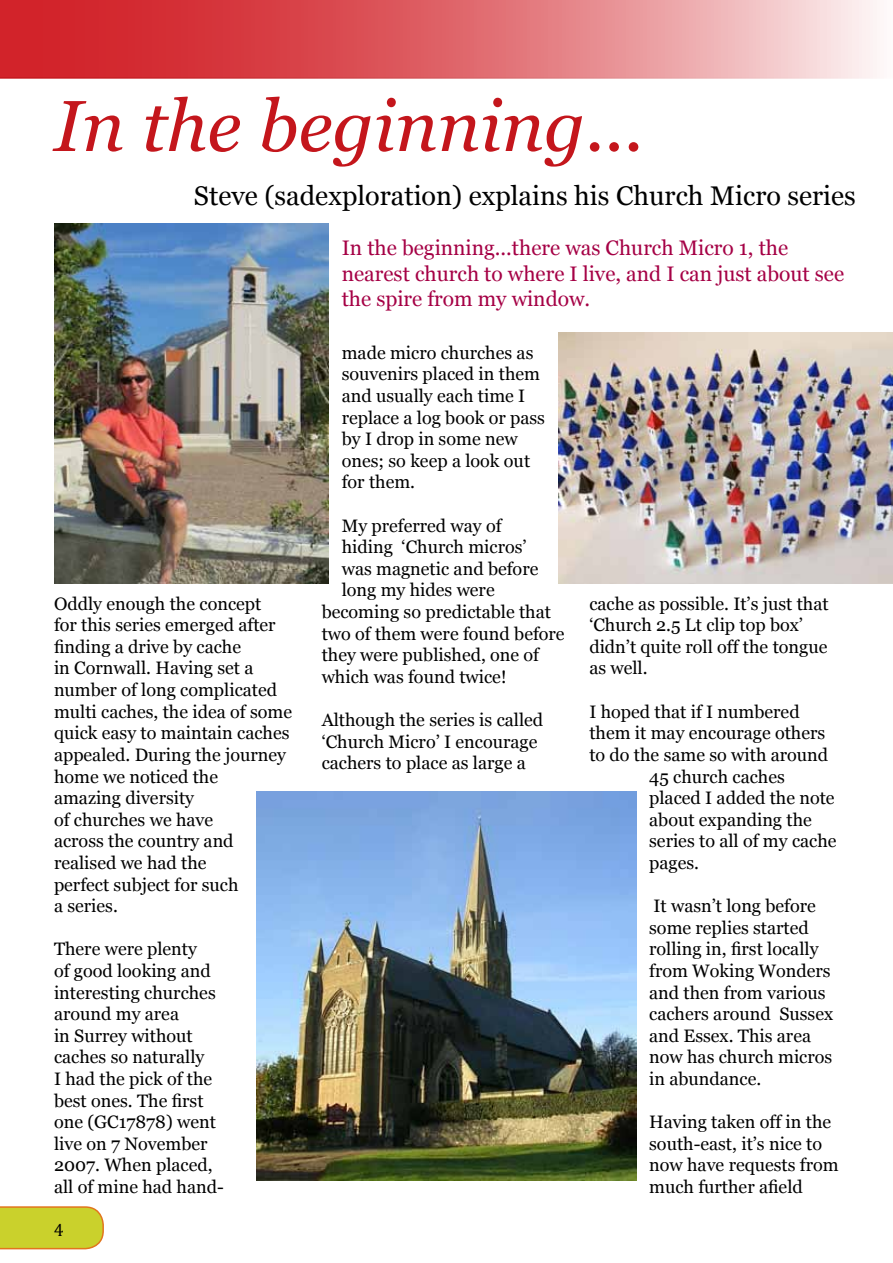
<style>
.page{position:relative;width:893px;height:1263px;background:#fff}
.page>*{position:absolute;margin:0;border:0;box-sizing:border-box;transform-origin:0 0}
.t1{font:italic 72px "Georgia";color:#c4161c}
.t2{font:27px "Georgia";color:#000}
.t3{font:21px/25.2px "Georgia";color:#a50045}
.t4{font:18px/21.6px "Georgia";color:#000}
.t5{font:18px "Cambria";color:#000}
</style>
<div class="page">
<svg style="left:0;top:1206px;width:104px;height:43px;background:#cdcc32"></svg>
<img style="left:54px;top:223px;width:275px;height:360px">
<img style="left:257px;top:792px;width:379px;height:389px">
<img style="left:558px;top:332px;width:335px;height:251px">
<svg style="left:0;top:0;width:877px;height:79px;background:#e16f74"></svg>
<h1 class="t1" style="left:54px;top:81px;width:591px">In the beginning...</h1>
<h2 class="t2" style="left:194px;top:179px;width:663px">Steve (sadexploration) explains his Church Micro series</h2>
<p class="t3" style="left:342px;top:236px;width:504px">In the beginning...there was Church Micro 1, the nearest church to where I live, and I can just about see the spire from my window.</p>
<p class="t4" style="left:54px;top:593px;width:240px">Oddly enough the concept<br>for this series emerged after finding a drive by cache<br>in Cornwall. Having set a number of long complicated multi caches, the idea of some quick easy to maintain caches appealed. During the journey home we noticed the<br>amazing diversity<br>of churches we have<br>across the country and realised we had the<br>perfect subject for such<br>a series.</p>
<p class="t4" style="left:54px;top:939px;width:171px">There were plenty<br>of good looking and interesting churches around my area<br>in Surrey without caches so naturally<br>I had the pick of the best ones. The first one (GC17878) went live on 7 November<br>2007. When placed, all of mine had hand-</p>
<p class="t5" style="left:54px;top:1220px;width:11px">4</p>
<p class="t4" style="left:342px;top:342px;width:205px">made micro churches as souvenirs placed in them and usually each time I replace a log book or pass by I drop in some new ones; so keep a look out for them.</p>
<p class="t4" style="left:342px;top:515px;width:161px">My preferred way of</p>
<p class="t4" style="left:342px;top:537px;width:186px">hiding ‘Church micros’</p>
<p class="t4" style="left:342px;top:558px;width:198px">was magnetic and before</p>
<p class="t4" style="left:342px;top:580px;width:154px">long my hides were</p>
<p class="t4" style="left:322px;top:601px;width:231px">becoming so predictable that</p>
<p class="t4" style="left:322px;top:623px;width:244px">two of them were found before</p>
<p class="t4" style="left:322px;top:645px;width:219px">they were published, one of</p>
<p class="t4" style="left:322px;top:666px;width:187px">which was found twice!</p>
<p class="t4" style="left:322px;top:709px;width:223px">Although the series is called ‘Church Micro’ I encourage cachers to place as large a</p>
<p class="t4" style="left:589px;top:593px;width:241px">cache as possible. It’s just that ‘Church 2.5 Lt clip top box’ didn’t quite roll off the tongue as well.</p>
<p class="t4" style="left:589px;top:701px;width:212px">I hoped that if I numbered</p>
<p class="t4" style="left:589px;top:723px;width:237px">them it may encourage others</p>
<p class="t4" style="left:589px;top:744px;width:240px">to do the same so with around</p>
<p class="t4" style="left:649px;top:766px;width:137px">45 church caches</p>
<p class="t4" style="left:649px;top:787px;width:187px">placed I added the note</p>
<p class="t4" style="left:649px;top:809px;width:164px">about expanding the</p>
<p class="t4" style="left:649px;top:831px;width:189px">series to all of my cache</p>
<p class="t4" style="left:649px;top:852px;width:51px">pages.</p>
<p class="t4" style="left:649px;top:895px;width:186px">It wasn’t long before some replies started rolling in, first locally from Woking Wonders and then from various cachers around Sussex and Essex. This area now has church micros in abundance.</p>
<p class="t4" style="left:649px;top:1111px;width:191px">Having taken off in the south-east, it’s nice to now have requests from much further afield</p>
</div>
